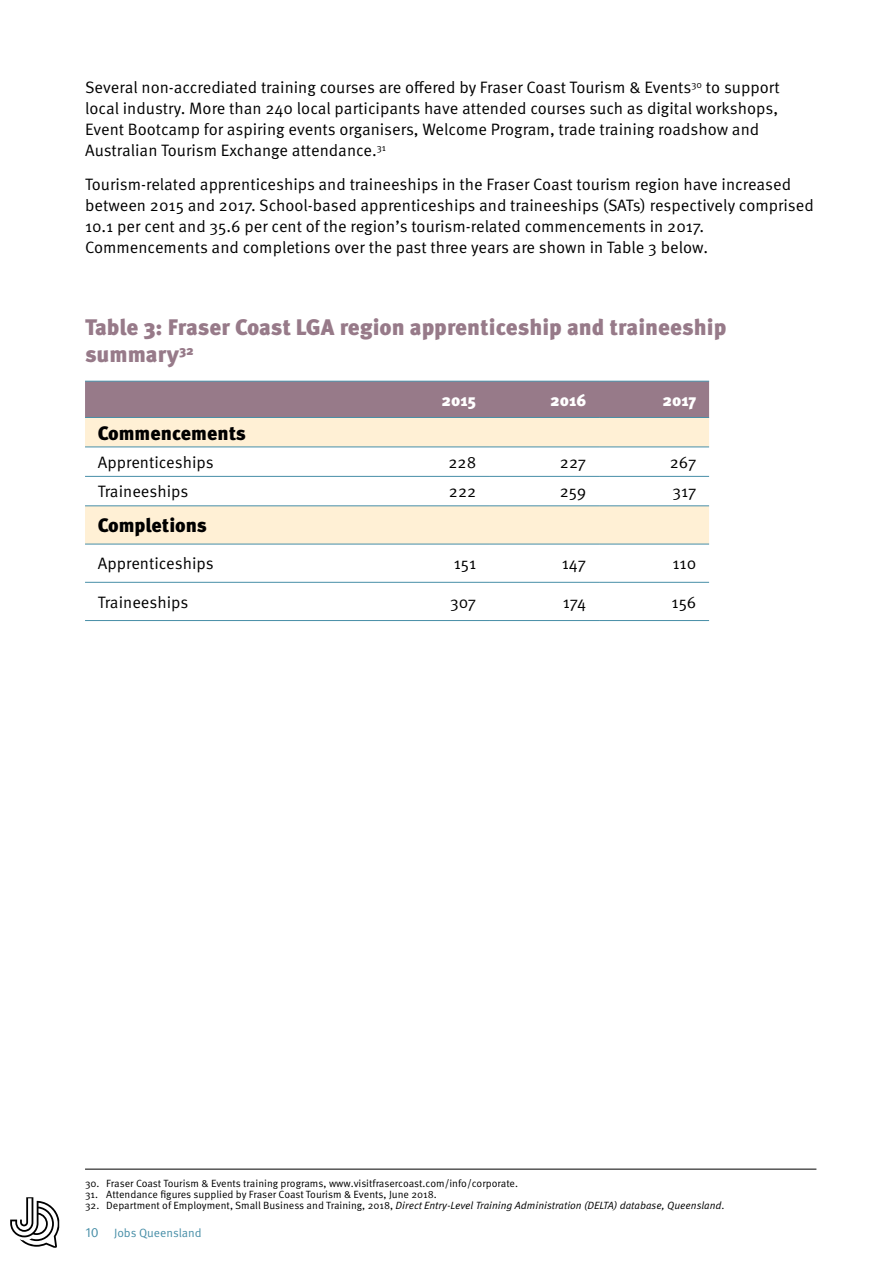
<style>
.page{position:relative;width:893px;height:1263px;background:#fff}
.page>*{position:absolute;margin:0;border:0;box-sizing:border-box;transform-origin:0 0}
.t1{font:900 22.5px/27px "Meta OT";color:#977a89}
.t2{font:900 19.5px "Meta OT";color:#000}
.t3{font:16.5px/21px "Meta OT";color:#000}
.t4{font:900 16.5px "Meta OT";color:#fff}
.t5{font:12px "Meta OT";color:#478ea7}
.t6{font:10.5px "Meta OT";color:#000}
.t7{font:italic 10.5px "Meta OT";color:#000}
.s1{font-style:normal}
.s2{font-size:13.5px}
</style>
<div class="page">
<svg style="left:10px;top:1197px;width:49px;height:51px"></svg>
<div style="left:85px;top:382px;width:624px;height:35px;background:#977a89"></div>
<div style="left:85px;top:418px;width:624px;height:28px;background:#fff0d5"></div>
<svg style="left:85px;top:447px;width:624px;height:135px"></svg>
<hr style="left:85px;top:381px;width:294px;height:1px;background:#478ea7">
<hr style="left:379px;top:381px;width:110px;height:1px;background:#478ea7">
<hr style="left:489px;top:381px;width:110px;height:1px;background:#478ea7">
<hr style="left:599px;top:381px;width:110px;height:1px;background:#478ea7">
<hr style="left:85px;top:417px;width:294px;height:1px;background:#478ea7">
<hr style="left:379px;top:417px;width:110px;height:1px;background:#478ea7">
<hr style="left:489px;top:417px;width:110px;height:1px;background:#478ea7">
<hr style="left:599px;top:417px;width:110px;height:1px;background:#478ea7">
<hr style="left:85px;top:446px;width:294px;height:1px;background:#478ea7">
<hr style="left:379px;top:446px;width:110px;height:1px;background:#478ea7">
<hr style="left:489px;top:446px;width:110px;height:1px;background:#478ea7">
<hr style="left:599px;top:446px;width:110px;height:1px;background:#478ea7">
<hr style="left:85px;top:476px;width:294px;height:1px;background:#478ea7">
<hr style="left:379px;top:476px;width:110px;height:1px;background:#478ea7">
<hr style="left:489px;top:476px;width:110px;height:1px;background:#478ea7">
<hr style="left:599px;top:476px;width:110px;height:1px;background:#478ea7">
<hr style="left:85px;top:505px;width:294px;height:1px;background:#478ea7">
<hr style="left:379px;top:505px;width:110px;height:1px;background:#478ea7">
<hr style="left:489px;top:505px;width:110px;height:1px;background:#478ea7">
<hr style="left:599px;top:505px;width:110px;height:1px;background:#478ea7">
<hr style="left:85px;top:544px;width:294px;height:1px;background:#478ea7">
<hr style="left:379px;top:544px;width:110px;height:1px;background:#478ea7">
<hr style="left:489px;top:544px;width:110px;height:1px;background:#478ea7">
<hr style="left:599px;top:544px;width:110px;height:1px;background:#478ea7">
<hr style="left:85px;top:582px;width:294px;height:1px;background:#478ea7">
<hr style="left:85px;top:620px;width:294px;height:1px;background:#478ea7">
<hr style="left:379px;top:582px;width:110px;height:1px;background:#478ea7">
<hr style="left:489px;top:582px;width:110px;height:1px;background:#478ea7">
<hr style="left:379px;top:620px;width:110px;height:1px;background:#478ea7">
<hr style="left:489px;top:620px;width:110px;height:1px;background:#478ea7">
<hr style="left:599px;top:582px;width:110px;height:1px;background:#478ea7">
<hr style="left:599px;top:620px;width:110px;height:1px;background:#478ea7">
<hr style="left:85px;top:1169px;width:731px;height:1px;background:#000">
<p class="t3" style="left:85px;top:77px;width:696px">Several non-accrediated training courses are offered by Fraser Coast Tourism &amp; Events<sup>30</sup> to support local industry. More than 240 local participants have attended courses such as digital workshops, Event Bootcamp for aspiring events organisers, Welcome Program, trade training roadshow and Australian Tourism Exchange attendance.<sup>31</sup></p>
<p class="t3" style="left:85px;top:174px;width:730px">Tourism-related apprenticeships and traineeships in the Fraser Coast tourism region have increased between 2015 and 2017. School-based apprenticeships and traineeships (SATs) respectively comprised 10.1 per cent and 35.6 per cent of the region’s tourism-related commencements in 2017.<br>Commencements and completions over the past three years are shown in Table 3 below.</p>
<h1 class="t1" style="left:85px;top:315px;width:643px">Table 3: Fraser Coast LGA region apprenticeship and traineeship summary<sup>32</sup></h1>
<p class="t4" style="left:441px;top:390px;width:36px">2015</p>
<p class="t4" style="left:550px;top:390px;width:37px">2016</p>
<p class="t4" style="left:662px;top:390px;width:35px">2017</p>
<p class="t2" style="left:98px;top:421px;width:150px">Commencements</p>
<p class="t3" style="left:98px;top:452px;width:117px">Apprenticeships</p>
<p class="t3" style="left:448px;top:452px;width:29px">228</p>
<p class="t3" style="left:560px;top:452px;width:28px">227</p>
<p class="t3" style="left:670px;top:452px;width:28px">267</p>
<p class="t3" style="left:98px;top:481px;width:92px">Traineeships</p>
<p class="t3" style="left:449px;top:481px;width:29px">222</p>
<p class="t3" style="left:560px;top:481px;width:28px">259</p>
<p class="t3" style="left:672px;top:481px;width:25px">317</p>
<p class="t2" style="left:98px;top:513px;width:111px">Completions</p>
<p class="t3" style="left:98px;top:553px;width:117px">Apprenticeships</p>
<p class="t3" style="left:454px;top:553px;width:24px">151</p>
<p class="t3" style="left:562px;top:553px;width:26px">147</p>
<p class="t3" style="left:672px;top:553px;width:25px">110</p>
<p class="t3" style="left:98px;top:592px;width:92px">Traineeships</p>
<p class="t3" style="left:450px;top:592px;width:28px">307</p>
<p class="t3" style="left:563px;top:592px;width:25px">174</p>
<p class="t3" style="left:672px;top:592px;width:26px">156</p>
<p class="t6" style="left:85px;top:1177px;width:435px">30. Fraser Coast Tourism &amp; Events training programs, www.visitfrasercoast.com/info/corporate.</p>
<p class="t6" style="left:85px;top:1188px;width:353px">31. Attendance figures supplied by Fraser Coast Tourism &amp; Events, June 2018.</p>
<p class="t7" style="left:85px;top:1199px;width:641px"><span class="s1">32. Department of Employment, Small Business and Training, 2018,</span> Direct Entry-Level Training Administration (DELTA) database, Queensland<span class="s1">.</span></p>
<p class="t5" style="left:85px;top:1225px;width:118px"><span class="s2">10</span> Jobs Queensland</p>
</div>
